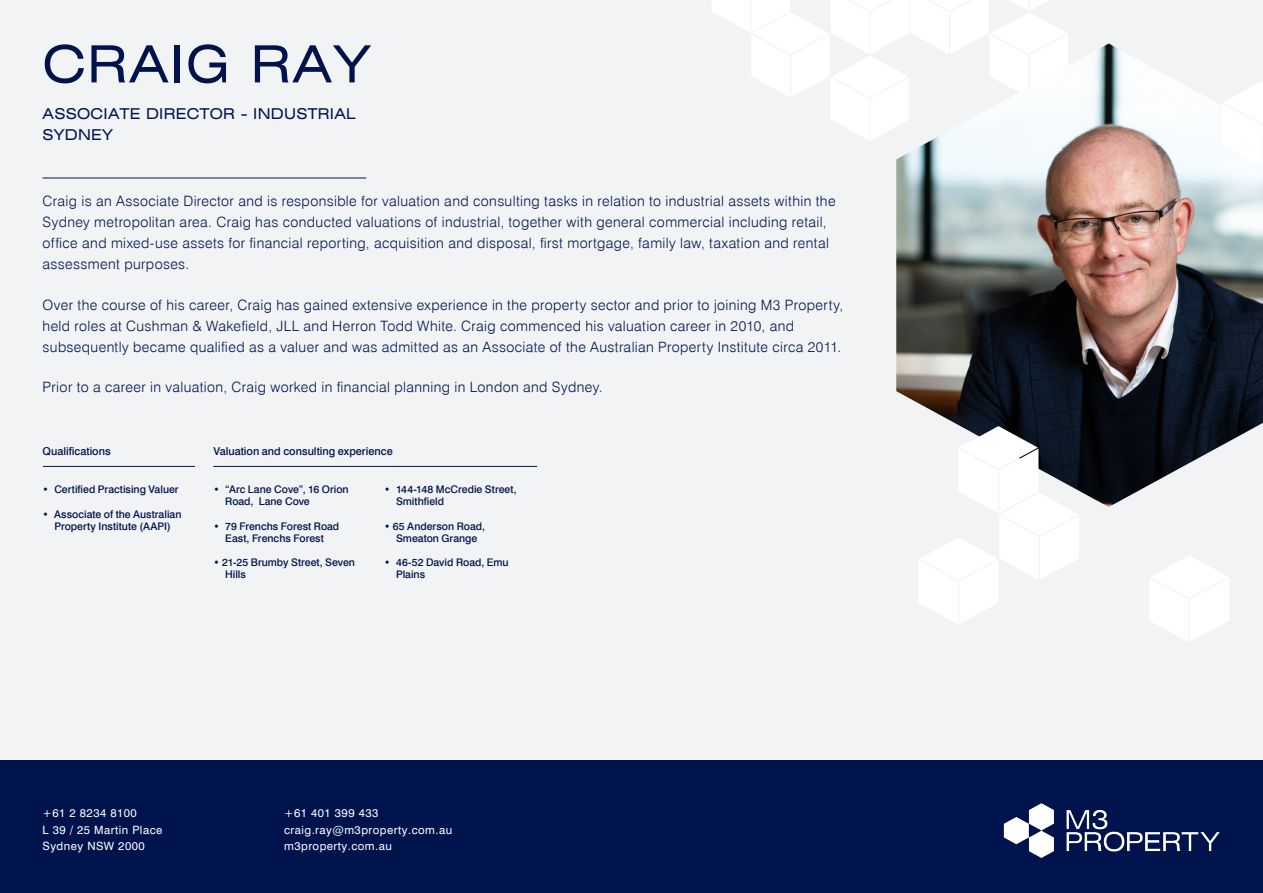
<style>
.page{position:relative;width:1263px;height:893px;background:#fff}
.page>*{position:absolute;margin:0;border:0;box-sizing:border-box;transform-origin:0 0}
.t1{font:expanded 51.3px "Swiss 721 BT";letter-spacing:.03em;color:#00134d}
.t2{font:expanded 15px "Swiss 721 BT";letter-spacing:.02em;color:#00134d}
.t3{font:300 14.25px/21px "Swiss 721 BT";letter-spacing:.025em;color:#00134d}
.t4{font:11.4px "Swiss 721 BT";letter-spacing:.04em;color:#fff}
.t5{font:500 10.95px "Swiss 721 BT";color:#00134d}
.t6{font:500 10.5px/12px "Swiss 721 BT";color:#00134d}
</style>
<div class="page">
<div style="left:0;top:0;width:1263px;height:760px;background:#f2f3f4"></div>
<div style="left:0;top:760px;width:1263px;height:133px;background:#00134d"></div>
<img style="left:1004px;top:803px;width:216px;height:55px">
<hr style="left:43px;top:178px;width:323px;height:1px;background:#00134d">
<svg style="left:712px;top:0;width:356px;height:140px;fill:#fff"></svg>
<img style="left:896px;top:44px;width:367px;height:463px">
<svg style="left:1150px;top:556px;width:79px;height:86px"></svg>
<svg style="left:918px;top:426px;width:161px;height:198px"></svg>
<svg style="left:1222px;top:81px;width:41px;height:85px"></svg>
<hr style="left:43px;top:466px;width:152px;height:1px;background:#00134d">
<hr style="left:213px;top:466px;width:324px;height:1px;background:#00134d">
<p class="t1" style="left:43px;top:33px;width:329px">CRAIG RAY</p>
<p class="t2" style="left:43px;top:105px;width:315px">ASSOCIATE DIRECTOR - INDUSTRIAL</p>
<p class="t2" style="left:43px;top:126px;width:72px">SYDNEY</p>
<p class="t3" style="left:43px;top:190px;width:794px">Craig is an Associate Director and is responsible for valuation and consulting tasks in relation to industrial assets within the Sydney metropolitan area. Craig has conducted valuations of industrial, together with general commercial including retail, office and mixed-use assets for financial reporting, acquisition and disposal, first mortgage, family law, taxation and rental assessment purposes.</p>
<p class="t3" style="left:43px;top:294px;width:802px">Over the course of his career, Craig has gained extensive experience in the property sector and prior to joining M3 Property, held roles at Cushman &amp; Wakefield, JLL and Herron Todd White. Craig commenced his valuation career in 2010, and subsequently became qualified as a valuer and was admitted as an Associate of the Australian Property Institute circa 2011.</p>
<p class="t3" style="left:43px;top:376px;width:561px">Prior to a career in valuation, Craig worked in financial planning in London and Sydney.</p>
<p class="t5" style="left:43px;top:444px;width:70px">Qualifications</p>
<p class="t5" style="left:213px;top:445px;width:181px">Valuation and consulting experience</p>
<p class="t6" style="left:43px;top:483px;width:138px">• Certified Practising Valuer</p>
<p class="t6" style="left:43px;top:508px;width:140px;text-align:center">• Associate of the Australian<br>Property Institute (AAPI)</p>
<p class="t6" style="left:225px;top:483px;width:125px;text-indent:-12px">• “Arc Lane Cove”, 16 Orion<br>Road, Lane Cove</p>
<p class="t6" style="left:213px;top:520px;width:127px;text-align:center">• 79 Frenchs Forest Road<br>East, Frenchs Forest</p>
<p class="t6" style="left:225px;top:556px;width:131px;text-indent:-12px">• 21-25 Brumby Street, Seven<br>Hills</p>
<p class="t6" style="left:396px;top:483px;width:122px;text-indent:-12px">• 144-148 McCredie Street,<br>Smithfield</p>
<p class="t6" style="left:384px;top:520px;width:102px;text-align:center">• 65 Anderson Road,<br>Smeaton Grange</p>
<p class="t6" style="left:396px;top:556px;width:114px;text-indent:-12px">• 46-52 David Road, Emu<br>Plains</p>
<p class="t4" style="left:43px;top:806px;width:96px">+61 2 8234 8100</p>
<p class="t4" style="left:43px;top:823px;width:121px">L 39 / 25 Martin Place</p>
<p class="t4" style="left:43px;top:839px;width:104px">Sydney NSW 2000</p>
<p class="t4" style="left:284px;top:806px;width:96px">+61 401 399 433</p>
<p class="t4" style="left:284px;top:823px;width:170px">craig.ray@m3property.com.au</p>
<p class="t4" style="left:284px;top:839px;width:109px">m3property.com.au</p>
</div>
